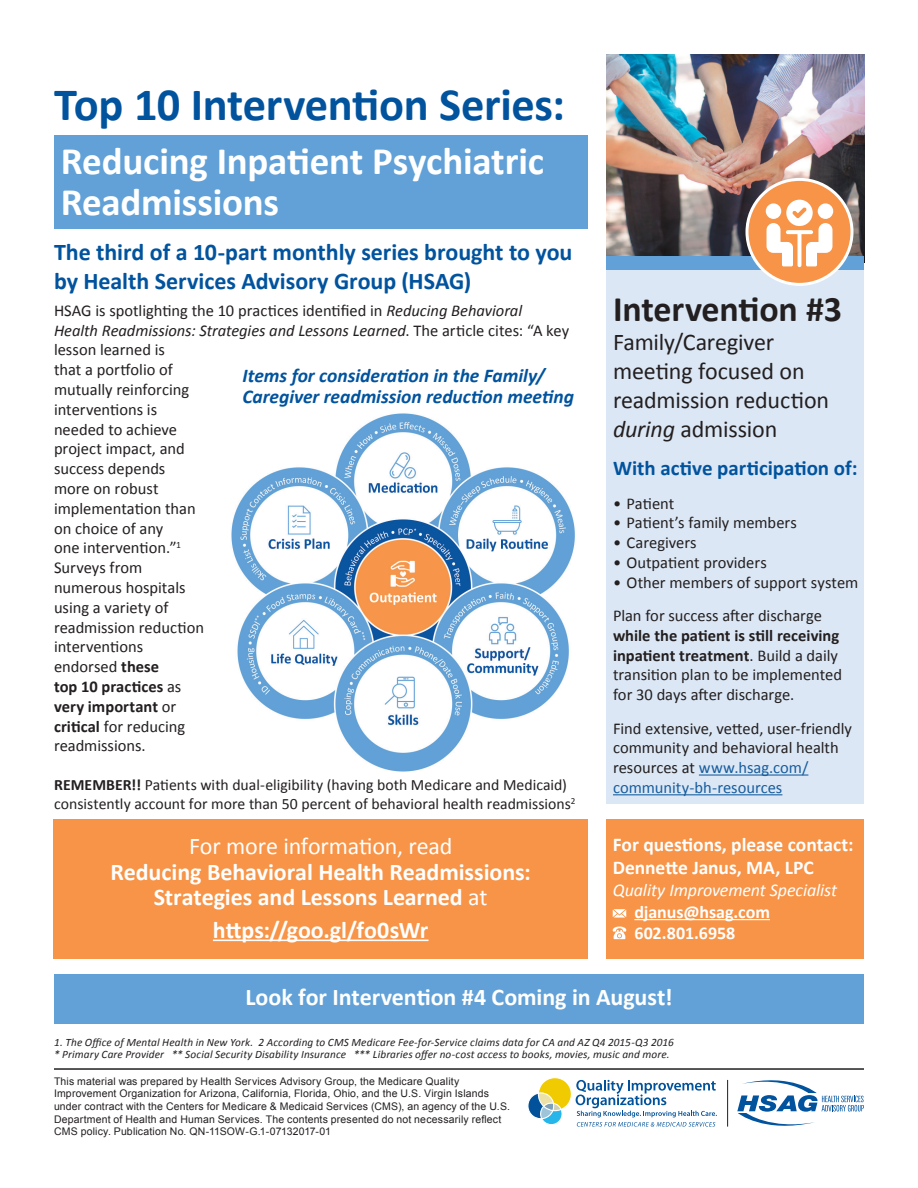
<style>
.page{position:relative;width:918px;height:1188px;background:#fff}
.page>*{position:absolute;margin:0;border:0;box-sizing:border-box;transform-origin:0 0}
.t1{font:700 46.5px "Calibri";letter-spacing:-.01em;color:#01539e}
.t2{font:700 39px/40.5px "Calibri";letter-spacing:-.005em;color:#fff}
.t3{font:700 36px "Calibri";letter-spacing:-.005em;color:#231f20}
.t4{font:700 24px/25.5px "Calibri";letter-spacing:-.005em;color:#fff;text-align:center}
.t5{font:700 24px/28.8px "Calibri";letter-spacing:-.005em;color:#01539e}
.t6{font:24px/28.8px "Calibri";letter-spacing:-.005em;color:#231f20}
.t7{font:700 21px "Calibri";color:#01539e}
.t8{font:italic 700 19.5px/21px "Calibri";color:#01539e}
.t9{font:700 19.5px/23.4px "Calibri";color:#fff}
.t10{font:italic 18px "Calibri";letter-spacing:-.005em;color:#fff}
.t11{font:700 18px "Calibri";color:#fff}
.t12{font:16.5px/19.8px "Calibri";color:#231f20}
.t13{font:15.75px/18.9px "Calibri";color:#231f20}
.t14{font:italic 11.25px/12px "Calibri";letter-spacing:.01em;color:#231f20}
.t15{font:10.5px/12.6px "Arial";letter-spacing:.015em;color:#231f20}
.s1{font-style:italic}
.s2{font-weight:700}
.s3{color:#175d9e}
.s4{font-weight:400}
</style>
<div class="page">
<div style="left:54px;top:135px;width:534px;height:94px;background:#61a1d7"></div>
<svg style="left:528px;top:1077px;width:189px;height:50px"></svg>
<hr style="left:727px;top:1080px;width:1px;height:47px;background:#231f20">
<svg style="left:737px;top:1080px;width:127px;height:46px"></svg>
<hr style="left:54px;top:1068px;width:810px;height:2px;background:#231f20">
<div style="left:53px;top:820px;width:535px;height:139px;background:#f79447"></div>
<div style="left:606px;top:820px;width:258px;height:139px;background:#f79447"></div>
<div style="left:54px;top:974px;width:810px;height:49px;background:#61a1d7"></div>
<hr style="left:213px;top:940px;width:216px;height:1px;background:#fff">
<img style="left:606px;top:54px;width:258px;height:202px">
<div style="left:606px;top:270px;width:258px;height:534px;background:#dbe7f5"></div>
<hr style="left:699px;top:774px;width:109px;height:2px;background:#175d9e">
<hr style="left:613px;top:794px;width:169px;height:1px;background:#175d9e">
<div style="left:606px;top:256px;width:258px;height:14px;background:#61a1d7"></div>
<div style="left:747px;top:179px;width:105px;height:105px;background:#f79447;border-radius:50%"></div>
<div style="left:746px;top:178px;width:108px;height:108px;border:3px solid #fff;border-radius:50%"></div>
<svg style="left:767px;top:200px;width:65px;height:67px"></svg>
<img style="left:231px;top:413px;width:344px;height:359px">
<hr style="left:634px;top:919px;width:136px;height:1px;background:#fff">
<svg style="left:613px;top:909px;width:13px;height:9px"></svg>
<svg style="left:613px;top:927px;width:13px;height:12px"></svg>
<h1 class="t1" style="left:54px;top:75px;width:512px">Top 10 Intervention Series:</h1>
<h1 class="t2" style="left:61px;top:141px;width:485px">Reducing Inpatient Psychiatric<br>Readmissions</h1>
<h2 class="t5" style="left:54px;top:238px;width:520px">The third of a 10-part monthly series brought to you by Health Services Advisory Group (HSAG)</h2>
<p class="t12" style="left:54px;top:300px;width:517px">HSAG is spotlighting the 10 practices identified in <span class="s1">Reducing Behavioral<br>Health Readmissions: Strategies and Lessons Learned</span>. The article cites: “A key lesson learned is<br>that a portfolio of<br>mutually reinforcing<br>interventions is<br>needed to achieve<br>project impact, and<br>success depends<br>more on robust<br>implementation than<br>on choice of any<br>one intervention.”<sup>1<br></sup>Surveys from<br>numerous hospitals<br>using a variety of<br>readmission reduction<br>interventions<br>endorsed <span class="s2">these<br>top 10 practices</span> as<br><span class="s2">very important</span> or<br><span class="s2">critical</span> for reducing<br>readmissions.</p>
<h4 class="t3" style="left:613px;top:286px;width:230px">Intervention #3</h4>
<p class="t6" style="left:613px;top:328px;width:218px">Family/Caregiver meeting focused on readmission reduction <span class="s1">during</span> admission</p>
<h5 class="t7" style="left:613px;top:455px;width:246px">With active participation of:</h5>
<p class="t12" style="left:613px;top:493px;width:63px">• Patient</p>
<p class="t12" style="left:613px;top:513px;width:185px">• Patient’s family members</p>
<p class="t12" style="left:613px;top:533px;width:85px">• Caregivers</p>
<p class="t12" style="left:613px;top:553px;width:155px">• Outpatient providers</p>
<p class="t12" style="left:613px;top:572px;width:247px">• Other members of support system</p>
<p class="t12" style="left:613px;top:606px;width:231px">Plan for success after discharge <span class="s2">while the patient is still receiving inpatient treatment</span>. Build a daily transition plan to be implemented for 30 days after discharge.</p>
<p class="t12" style="left:613px;top:718px;width:241px">Find extensive, vetted, user-friendly community and behavioral health resources at <span class="s3">www.hsag.com/ community-bh-resources</span></p>
<h3 class="t8" style="left:243px;top:365px;width:333px">Items for consideration in the Family/<br>Caregiver readmission reduction meeting</h3>
<p class="t13" style="left:54px;top:775px;width:523px"><span class="s2">REMEMBER!!</span> Patients with dual-eligibility (having both Medicare and Medicaid) consistently account for more than 50 percent of behavioral health readmissions<sup>2</sup></p>
<p class="t4" style="left:111px;top:834px;width:422px"><span class="s4">For more information, read<br></span>Reducing Behavioral Health Readmissions:<br>Strategies and Lessons Learned <span class="s4">at</span></p>
<p class="t4" style="left:213px;top:917px;width:217px">https://goo.gl/fo0sWr</p>
<p class="t9" style="left:613px;top:833px;width:242px">For questions, please contact:<br>Dennette Janus, MA, LPC</p>
<p class="t10" style="left:613px;top:878px;width:226px">Quality Improvement Specialist</p>
<p class="t11" style="left:634px;top:900px;width:137px">djanus@hsag.com</p>
<p class="t11" style="left:634px;top:922px;width:102px">602.801.6958</p>
<p class="t4" style="left:245px;top:984px;width:429px">Look for Intervention #4 Coming in August!</p>
<p class="t14" style="left:54px;top:1036px;width:621px">1. The Office of Mental Health in New York. 2 According to CMS Medicare Fee-for-Service claims data for CA and AZ Q4 2015-Q3 2016 * Primary Care Provider ** Social Security Disability Insurance *** Libraries offer no-cost access to books, movies, music and more.</p>
<p class="t15" style="left:54px;top:1075px;width:458px">This material was prepared by Health Services Advisory Group, the Medicare Quality Improvement Organization for Arizona, California, Florida, Ohio, and the U.S. Virgin Islands under contract with the Centers for Medicare &amp; Medicaid Services (CMS), an agency of the U.S.<br>Department of Health and Human Services. The contents presented do not necessarily reflect CMS policy. Publication No. QN-11SOW-G.1-07132017-01</p>
</div>
